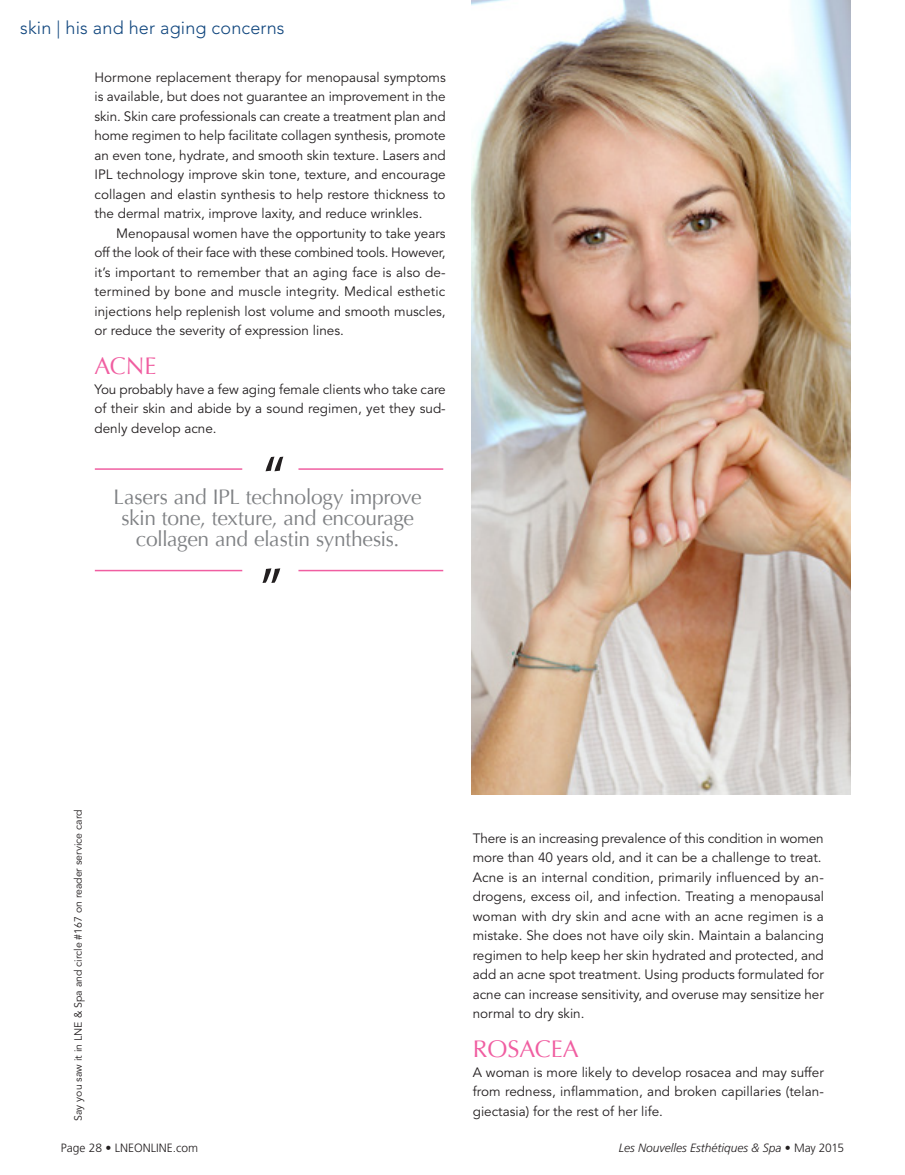
<style>
.page{position:relative;width:905px;height:1175px;background:#fff}
.page>*{position:absolute;margin:0;border:0;box-sizing:border-box;transform-origin:0 0}
.Article_text{font:24px "Optima";color:#f05ea1}
.t1{font:21px/21px "Optima";letter-spacing:-.015em;color:#808285;text-align:center}
.t2{font:300 18px "Avenir";letter-spacing:.01em;color:#0f457d}
.Article_text-2{font:13.5px/19.5px "Avenir";color:#231f20;text-align:justify}
.t3{font:italic 300 12px "Frutiger";color:#231f20}
.t4{font:300 12px "Frutiger";color:#231f20}
.t5{font:10.5px "Avenir";color:#231f20}
.s1{font-style:normal}
</style>
<div class="page">
<img style="left:471px;top:0;width:379px;height:794px">
<svg style="left:265px;top:456px;width:18px;height:15px"></svg>
<hr style="left:95px;top:468px;width:147px;height:2px;background:#f05ea1">
<hr style="left:298px;top:468px;width:145px;height:2px;background:#f05ea1">
<svg style="left:262px;top:568px;width:18px;height:15px"></svg>
<hr style="left:298px;top:570px;width:145px;height:1px;background:#f05ea1">
<hr style="left:95px;top:570px;width:147px;height:1px;background:#f05ea1">
<p class="t2" style="left:20px;top:17px;width:266px">skin | his and her aging concerns</p>
<p class="Article_text-2" style="left:94px;top:68px;width:353px">Hormone replacement therapy for menopausal symptoms is available, but does not guarantee an improvement in the skin. Skin care professionals can create a treatment plan and home regimen to help facilitate collagen synthesis, promote an even tone, hydrate, and smooth skin texture. Lasers and IPL technology improve skin tone, texture, and encourage collagen and elastin synthesis to help restore thickness to the dermal matrix, improve laxity, and reduce wrinkles.</p>
<p class="Article_text-2" style="left:94px;top:224px;width:353px;text-indent:22px">Menopausal women have the opportunity to take years off the look of their face with these combined tools. However, it’s important to remember that an aging face is also de&shy;termined by bone and muscle integrity. Medical esthetic injections help replenish lost volume and smooth muscles, or reduce the severity of expression lines.</p>
<p class="Article_text" style="left:94px;top:352px;width:63px">ACNE</p>
<p class="Article_text-2" style="left:94px;top:380px;width:353px">You probably have a few aging female clients who take care of their skin and abide by a sound regimen, yet they sud&shy;denly develop acne.</p>
<p class="t1" style="left:114px;top:487px;width:309px">Lasers and IPL technology improve skin tone, texture, and encourage collagen and elastin synthesis.</p>
<p class="t5" style="left:72px;top:1120px;width:313px;rotate:-90deg">Say you saw it in LNE &amp; Spa and circle #167 on reader service card</p>
<p class="Article_text-2" style="left:472px;top:828px;width:352px">There is an increasing prevalence of this condition in women more than 40 years old, and it can be a challenge to treat.</p>
<p class="Article_text-2" style="left:472px;top:867px;width:353px">Acne is an internal condition, primarily influenced by an&shy;drogens, excess oil, and infection. Treating a menopausal woman with dry skin and acne with an acne regimen is a mistake. She does not have oily skin. Maintain a balancing regimen to help keep her skin hydrated and protected, and add an acne spot treatment. Using products formulated for acne can increase sensitivity, and overuse may sensitize her normal to dry skin.</p>
<p class="Article_text" style="left:472px;top:1035px;width:107px">ROSACEA</p>
<p class="Article_text-2" style="left:472px;top:1062px;width:353px">A woman is more likely to develop rosacea and may suffer from redness, inflammation, and broken capillaries (telan&shy;giectasia) for the rest of her life.</p>
<p class="t4" style="left:61px;top:1141px;width:139px">Page 28 • LNEONLINE.com</p>
<p class="t3" style="left:619px;top:1141px;width:227px">Les Nouvelles Esthétiques &amp; Spa <span class="s1">• May 2015</span></p>
</div>
